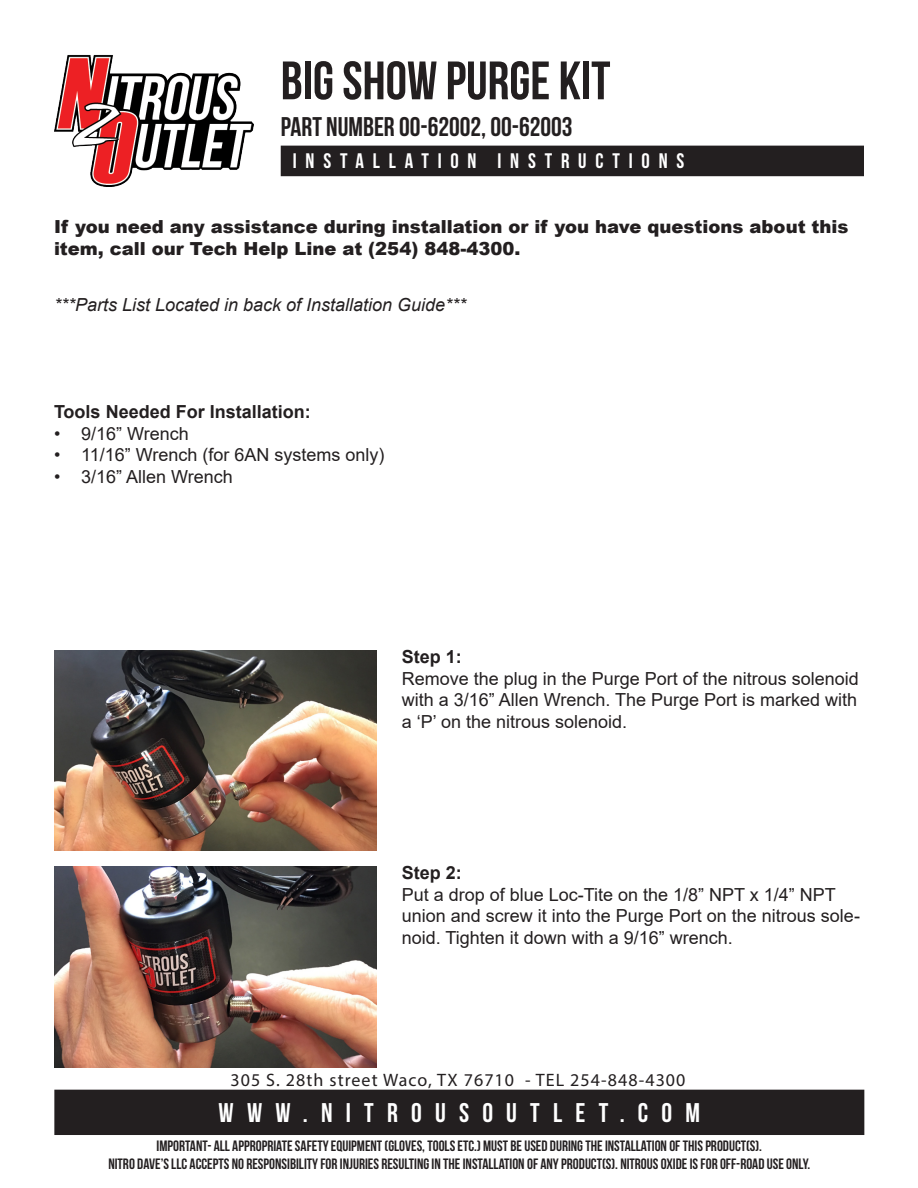
<style>
.page{position:relative;width:918px;height:1188px;background:#fff}
.page>*{position:absolute;margin:0;border:0;box-sizing:border-box;transform-origin:0 0}
.t1{font:54px "Bebas Neue";color:#231f20}
.t2{font:27px "Bebas Neue";color:#231f20}
.t3{font:27px "Bebas Neue";letter-spacing:.49em;color:#fff}
.t4{font:21px "Bebas Neue";letter-spacing:.42em;color:#fff}
.t5{font:18px/21.6px "Arial";color:#231f20;text-align:justify}
.t6{font:900 18px/21.6px "Arial";color:#231f20}
.t7{font:italic 18px "Arial";color:#231f20}
.t8{font:18px "Myriad Pro";letter-spacing:.06em;color:#231f20}
.t9{font:700 18px "Arial";color:#231f20}
.t10{font:15px/18px "Bebas Neue";color:#231f20;text-align:center}
</style>
<div class="page">
<div style="left:281px;top:146px;width:582px;height:29px;background:#231f20"></div>
<div style="left:281px;top:146px;width:583px;height:30px;border:2px solid #231f20"></div>
<img style="left:54px;top:55px;width:200px;height:131px">
<div style="left:55px;top:1090px;width:809px;height:44px;background:#231f20"></div>
<div style="left:54px;top:1090px;width:810px;height:45px;border:2px solid #231f20"></div>
<img style="left:54px;top:650px;width:322px;height:200px">
<img style="left:54px;top:866px;width:323px;height:201px">
<h1 class="t1" style="left:281px;top:51px;width:331px">BIG SHOW PURGE KIT</h1>
<h2 class="t2" style="left:281px;top:112px;width:293px">PART NUMBER 00-62002, 00-62003</h2>
<p class="t4" style="left:293px;top:150px;width:393px">INSTALLATION INSTRUCTIONS</p>
<p class="t6" style="left:54px;top:215px;width:796px">If you need any assistance during installation or if you have questions about this item, call our Tech Help Line at (254) 848-4300.</p>
<p class="t7" style="left:54px;top:293px;width:414px">***Parts List Located in back of Installation Guide***</p>
<p class="t9" style="left:54px;top:399px;width:258px">Tools Needed For Installation:</p>
<p class="t5" style="left:54px;top:422px;width:136px">• 9/16” Wrench</p>
<p class="t5" style="left:54px;top:444px;width:332px">• 11/16” Wrench (for 6AN systems only)</p>
<p class="t5" style="left:54px;top:466px;width:180px">• 3/16” Allen Wrench</p>
<p class="t9" style="left:402px;top:644px;width:62px">Step 1:</p>
<p class="t5" style="left:402px;top:668px;width:459px">Remove the plug in the Purge Port of the nitrous solenoid with a 3/16” Allen Wrench. The Purge Port is marked with a ‘P’ on the nitrous solenoid.</p>
<p class="t9" style="left:402px;top:860px;width:62px">Step 2:</p>
<p class="t5" style="left:402px;top:884px;width:460px;text-align:left">Put a drop of blue Loc-Tite on the 1/8” NPT x 1/4” NPT union and screw it into the Purge Port on the nitrous sole&shy;noid. Tighten it down with a 9/16” wrench.</p>
<p class="t8" style="left:230px;top:1069px;width:457px">305 S. 28th street Waco, TX 76710 - TEL 254-848-4300</p>
<h2 class="t3" style="left:219px;top:1098px;width:483px">WWW.NITROUSOUTLET.COM</h2>
<p class="t10" style="left:108px;top:1136px;width:703px">IMPORTANT- ALL APPROPRIATE SAFETY EQUIPMENT (GLOVES, TOOLS ETC.) MUST BE USED DURING THE INSTALLATION OF THIS PRODUCT(S).<br>NITRO DAVE’S LLC ACCEPTS NO RESPONSIBILITY FOR INJURIES RESULTING IN THE INSTALLATION OF ANY PRODUCT(S). NITROUS OXIDE IS FOR OFF-ROAD USE ONLY.</p>
</div>
